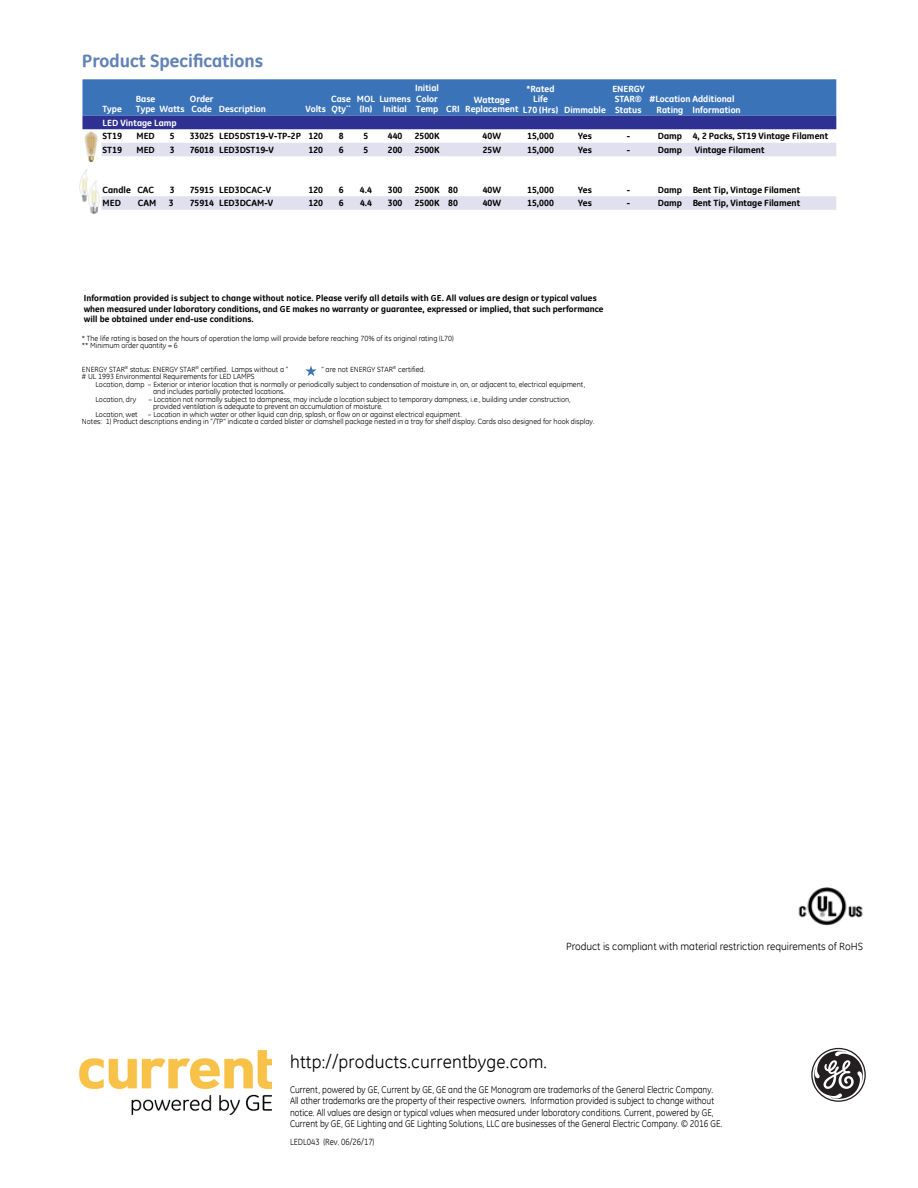
<style>
.page{position:relative;width:918px;height:1188px;background:#fff}
.page>*{position:absolute;margin:0;border:0;box-sizing:border-box;transform-origin:0 0}
.t1{font:18px "GE Inspira";letter-spacing:.01em;color:#000}
.t2{font:700 18px "GE Inspira Pitch";color:#6082b7}
.t3{font:10.5px "GE Inspira";color:#000}
.t4{font:9.75px/11.2px "GE Inspira";color:#000;scale:.9 1}
.t5{font:700 9px "GE Inspira Pitch";color:#000}
.t6{font:700 9px/10.5px "GE Inspira Pitch";color:#fff}
.t7{font:9px "GE Inspira";color:#000;scale:.9 1}
.t8{font:700 8.7px/10.5px "GE Inspira Pitch";letter-spacing:.01em;color:#000}
.t9{font:7.5px/7.5px "GE Inspira";color:#000}
</style>
<div class="page">
<svg style="left:82px;top:79px;width:754px;height:50px;background:#3962af"></svg>
<svg style="left:102px;top:143px;width:57px;height:67px"></svg>
<svg style="left:159px;top:143px;width:677px;height:67px"></svg>
<img style="left:798px;top:887px;width:65px;height:39px">
<svg style="left:305px;top:365px;width:12px;height:11px"></svg>
<img style="left:82px;top:129px;width:27px;height:33px">
<img style="left:79px;top:169px;width:10px;height:32px">
<img style="left:89px;top:181px;width:10px;height:32px">
<svg style="left:811px;top:1048px;width:55px;height:54px"></svg>
<img style="left:79px;top:1050px;width:193px;height:66px">
<h1 class="t2" style="left:82px;top:50px;width:183px">Product Specifications</h1>
<p class="t6" style="left:102px;top:104px;width:21px">Type</p>
<p class="t6" style="left:136px;top:94px;width:50px">Base<br>Type Watts</p>
<p class="t6" style="left:190px;top:94px;width:77px">Order<br>Code Description</p>
<p class="t6" style="left:306px;top:104px;width:22px">Volts</p>
<p class="t6" style="left:331px;top:94px;width:21px">Case<br>Qty<sup>**</sup></p>
<p class="t6" style="left:357px;top:94px;width:20px;text-align:center">MOL (In)</p>
<p class="t6" style="left:379px;top:94px;width:33px;text-align:center">Lumens<br>Initial</p>
<p class="t6" style="left:415px;top:83px;width:46px">Initial<br>Color<br>Temp CRI</p>
<p class="t6" style="left:527px;top:83px;width:29px">*Rated</p>
<p class="t6" style="left:533px;top:94px;width:16px">Life</p>
<p class="t6" style="left:523px;top:104px;width:84px">L70 (Hrs) Dimmable</p>
<p class="t6" style="left:612px;top:83px;width:34px">ENERGY<br>STAR®<br>Status</p>
<p class="t6" style="left:657px;top:94px;width:79px;text-indent:-7px">#Location Additional<br>Rating</p>
<p class="t6" style="left:465px;top:96px;width:55px;line-height:9px;text-align:center">Wattage<br>Replacement</p>
<p class="t6" style="left:692px;top:104px;width:50px">Information</p>
<p class="t6" style="left:103px;top:118px;width:76px">LED Vintage Lamp</p>
<p class="t5" style="left:103px;top:131px;width:21px">ST19</p>
<p class="t5" style="left:137px;top:131px;width:20px">MED</p>
<p class="t5" style="left:170px;top:131px;width:6px">5</p>
<p class="t5" style="left:190px;top:131px;width:135px">33025 LED5DST19-V-TP-2P 120</p>
<p class="t5" style="left:339px;top:131px;width:6px">8</p>
<p class="t5" style="left:364px;top:131px;width:6px">5</p>
<p class="t5" style="left:388px;top:131px;width:16px">440</p>
<p class="t5" style="left:415px;top:131px;width:26px">2500K</p>
<p class="t5" style="left:483px;top:131px;width:20px">40W</p>
<p class="t5" style="left:527px;top:131px;width:28px">15,000</p>
<p class="t5" style="left:578px;top:131px;width:15px">Yes</p>
<p class="t5" style="left:103px;top:144px;width:21px">ST19</p>
<p class="t5" style="left:137px;top:144px;width:20px">MED</p>
<p class="t5" style="left:170px;top:144px;width:6px">3</p>
<p class="t5" style="left:190px;top:144px;width:86px">76018 LED3DST19-V</p>
<p class="t5" style="left:308px;top:144px;width:16px">120</p>
<p class="t5" style="left:339px;top:144px;width:6px">6</p>
<p class="t5" style="left:364px;top:144px;width:6px">5</p>
<p class="t5" style="left:388px;top:144px;width:16px">200</p>
<p class="t5" style="left:415px;top:144px;width:26px">2500K</p>
<p class="t5" style="left:483px;top:144px;width:20px">25W</p>
<p class="t5" style="left:527px;top:144px;width:28px">15,000</p>
<p class="t5" style="left:578px;top:144px;width:15px">Yes</p>
<p class="t5" style="left:103px;top:185px;width:53px">Candle CAC</p>
<p class="t5" style="left:170px;top:185px;width:6px">3</p>
<p class="t5" style="left:190px;top:185px;width:83px">75915 LED3DCAC-V</p>
<p class="t5" style="left:309px;top:185px;width:16px">120</p>
<p class="t5" style="left:339px;top:185px;width:6px">6</p>
<p class="t5" style="left:360px;top:185px;width:14px">4.4</p>
<p class="t5" style="left:388px;top:185px;width:16px">300</p>
<p class="t5" style="left:415px;top:185px;width:45px">2500K 80</p>
<p class="t5" style="left:483px;top:185px;width:20px">40W</p>
<p class="t5" style="left:527px;top:185px;width:28px">15,000</p>
<p class="t5" style="left:578px;top:185px;width:15px">Yes</p>
<p class="t5" style="left:103px;top:198px;width:20px">MED</p>
<p class="t5" style="left:138px;top:198px;width:20px">CAM</p>
<p class="t5" style="left:169px;top:198px;width:6px">3</p>
<p class="t5" style="left:190px;top:198px;width:85px">75914 LED3DCAM-V</p>
<p class="t5" style="left:309px;top:198px;width:16px">120</p>
<p class="t5" style="left:339px;top:198px;width:6px">6</p>
<p class="t5" style="left:360px;top:198px;width:14px">4.4</p>
<p class="t5" style="left:388px;top:198px;width:16px">300</p>
<p class="t5" style="left:415px;top:198px;width:45px">2500K 80</p>
<p class="t5" style="left:483px;top:198px;width:20px">40W</p>
<p class="t5" style="left:527px;top:198px;width:28px">15,000</p>
<p class="t5" style="left:578px;top:198px;width:15px">Yes</p>
<p class="t5" style="left:627px;top:131px;width:5px">-</p>
<p class="t5" style="left:658px;top:131px;width:172px">Damp 4, 2 Packs, ST19 Vintage Filament</p>
<p class="t5" style="left:627px;top:144px;width:5px">-</p>
<p class="t5" style="left:658px;top:144px;width:26px">Damp</p>
<p class="t5" style="left:695px;top:144px;width:71px">Vintage Filament</p>
<p class="t5" style="left:627px;top:185px;width:5px">-</p>
<p class="t5" style="left:658px;top:185px;width:144px">Damp Bent Tip, Vintage Filament</p>
<p class="t5" style="left:627px;top:198px;width:5px">-</p>
<p class="t5" style="left:658px;top:198px;width:144px">Damp Bent Tip, Vintage Filament</p>
<p class="t8" style="left:84px;top:293px;width:521px">Information provided is subject to change without notice. Please verify all details with GE. All values are design or typical values when measured under laboratory conditions, and GE makes no warranty or guarantee, expressed or implied, that such performance will be obtained under end-use conditions.</p>
<p class="t9" style="left:82px;top:334px;width:373px">* The life rating is based on the hours of operation the lamp will provide before reaching 70% of its original rating (L70) ** Minimum order quantity = 6</p>
<p class="t9" style="left:82px;top:365px;width:208px">ENERGY STAR<sup>®</sup> status: ENERGY STAR<sup>®</sup> certified. Lamps without a “</p>
<p class="t9" style="left:321px;top:365px;width:105px">” are not ENERGY STAR<sup>®</sup> certified.</p>
<p class="t9" style="left:82px;top:373px;width:174px"># UL 1993 Environmental Requirements for LED LAMPS</p>
<p class="t9" style="left:95px;top:380px;width:491px">Location, damp – Exterior or interior location that is normally or periodically subject to condensation of moisture in, on, or adjacent to, electrical equipment,</p>
<p class="t9" style="left:153px;top:388px;width:133px">and includes partially protected locations.</p>
<p class="t9" style="left:95px;top:395px;width:42px">Location, dry</p>
<p class="t9" style="left:153px;top:395px;width:419px;text-indent:-5px">– Location not normally subject to dampness, may include a location subject to temporary dampness, i.e., building under construction, provided ventilation is adequate to prevent an accumulation of moisture.</p>
<p class="t9" style="left:95px;top:410px;width:44px">Location, wet</p>
<p class="t9" style="left:82px;top:410px;width:514px;text-indent:66px">– Location in which water or other liquid can drip, splash, or flow on or against electrical equipment.<br>Notes: 1) Product descriptions ending in “/TP” indicate a carded blister or clamshell package nested in a tray for shelf display. Cards also designed for hook display.</p>
<h2 class="t3" style="left:566px;top:939px;width:298px">Product is compliant with material restriction requirements of RoHS</h2>
<h1 class="t1" style="left:290px;top:1050px;width:259px">http://products.currentbyge.com.</h1>
<p class="t4" style="left:290px;top:1084px;width:482px">Current, powered by GE, Current by GE, GE and the GE Monogram are trademarks of the General Electric Company.<br>All other trademarks are the property of their respective owners. Information provided is subject to change without notice. All values are design or typical values when measured under laboratory conditions. Current, powered by GE, Current by GE, GE Lighting and GE Lighting Solutions, LLC are businesses of the General Electric Company. © 2016 GE.</p>
<p class="t7" style="left:290px;top:1136px;width:95px">LEDL043 (Rev. 06/26/17)</p>
</div>
